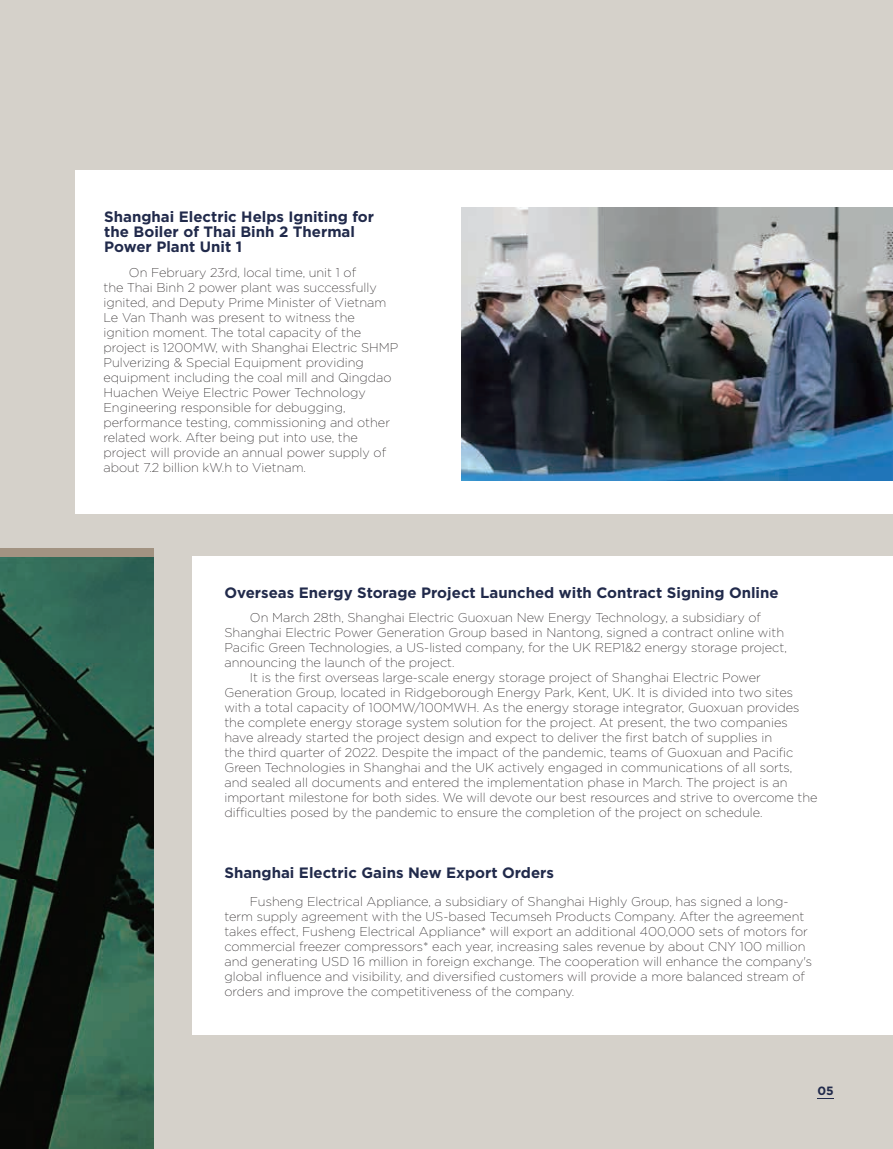
<style>
.page{position:relative;width:893px;height:1149px;background:#fff}
.page>*{position:absolute;margin:0;border:0;box-sizing:border-box;transform-origin:0 0}
.t1{font:700 15px/15px "Gotham";color:#212a4b}
.t2{font:200 12.75px/15px "Gotham";color:#231f20}
.t3{font:700 12px "Gotham";color:#212a4b}
</style>
<div class="page">
<div style="left:0;top:0;width:893px;height:1148px;background:#d5d1ca"></div>
<svg style="left:817px;top:1098px;width:17px;height:1px"></svg>
<div style="left:75px;top:170px;width:818px;height:343px;background:#fff"></div>
<div style="left:193px;top:556px;width:700px;height:478px;background:#fff"></div>
<img style="left:461px;top:207px;width:432px;height:273px">
<img style="left:0;top:556px;width:153px;height:592px">
<div style="left:0;top:548px;width:153px;height:8px;background:#a29382"></div>
<p class="t1" style="left:104px;top:208px;width:271px">Shanghai Electric Helps Igniting for the Boiler of Thai Binh 2 Thermal<br>Power Plant Unit 1</p>
<p class="t2" style="left:103px;top:265px;width:296px;text-indent:26px">On February 23rd, local time, unit 1 of<br>the Thai Binh 2 power plant was successfully ignited, and Deputy Prime Minister of Vietnam Le Van Thanh was present to witness the ignition moment. The total capacity of the project is 1200MW, with Shanghai Electric SHMP Pulverizing &amp; Special Equipment providing equipment including the coal mill and Qingdao Huachen Weiye Electric Power Technology Engineering responsible for debugging, performance testing, commissioning and other related work. After being put into use, the project will provide an annual power supply of about 7.2 billion kW.h to Vietnam.</p>
<p class="t1" style="left:224px;top:585px;width:556px">Overseas Energy Storage Project Launched with Contract Signing Online</p>
<p class="t2" style="left:250px;top:610px;width:512px">On March 28th, Shanghai Electric Guoxuan New Energy Technology, a subsidiary of</p>
<p class="t2" style="left:224px;top:625px;width:561px">Shanghai Electric Power Generation Group based in Nantong, signed a contract online with</p>
<p class="t2" style="left:224px;top:640px;width:564px">Pacific Green Technologies, a US-listed company, for the UK REP1&amp;2 energy storage project,</p>
<p class="t2" style="left:224px;top:655px;width:232px">announcing the launch of the project.</p>
<p class="t2" style="left:250px;top:670px;width:512px">It is the first overseas large-scale energy storage project of Shanghai Electric Power</p>
<p class="t2" style="left:224px;top:685px;width:570px">Generation Group, located in Ridgeborough Energy Park, Kent, UK. It is divided into two sites</p>
<p class="t2" style="left:224px;top:700px;width:577px">with a total capacity of 100MW/100MWH. As the energy storage integrator, Guoxuan provides</p>
<p class="t2" style="left:224px;top:715px;width:565px">the complete energy storage system solution for the project. At present, the two companies</p>
<p class="t2" style="left:224px;top:730px;width:549px">have already started the project design and expect to deliver the first batch of supplies in</p>
<p class="t2" style="left:224px;top:745px;width:570px">the third quarter of 2022. Despite the impact of the pandemic, teams of Guoxuan and Pacific</p>
<p class="t2" style="left:224px;top:760px;width:569px">Green Technologies in Shanghai and the UK actively engaged in communications of all sorts,</p>
<p class="t2" style="left:224px;top:774px;width:564px">and sealed all documents and entered the implementation phase in March. The project is an</p>
<p class="t2" style="left:224px;top:789px;width:595px">important milestone for both sides. We will devote our best resources and strive to overcome the</p>
<p class="t2" style="left:224px;top:804px;width:540px">difficulties posed by the pandemic to ensure the completion of the project on schedule.</p>
<p class="t1" style="left:224px;top:864px;width:331px">Shanghai Electric Gains New Export Orders</p>
<p class="t2" style="left:224px;top:893px;width:589px;text-indent:26px">Fusheng Electrical Appliance, a subsidiary of Shanghai Highly Group, has signed a long&shy;term supply agreement with the US-based Tecumseh Products Company. After the agreement takes effect, Fusheng Electrical Appliance* will export an additional 400,000 sets of motors for commercial freezer compressors* each year, increasing sales revenue by about CNY 100 million and generating USD 16 million in foreign exchange. The cooperation will enhance the company's global influence and visibility, and diversified customers will provide a more balanced stream of orders and improve the competitiveness of the company.</p>
<p class="t3" style="left:818px;top:1082px;width:18px">05</p>
</div>
